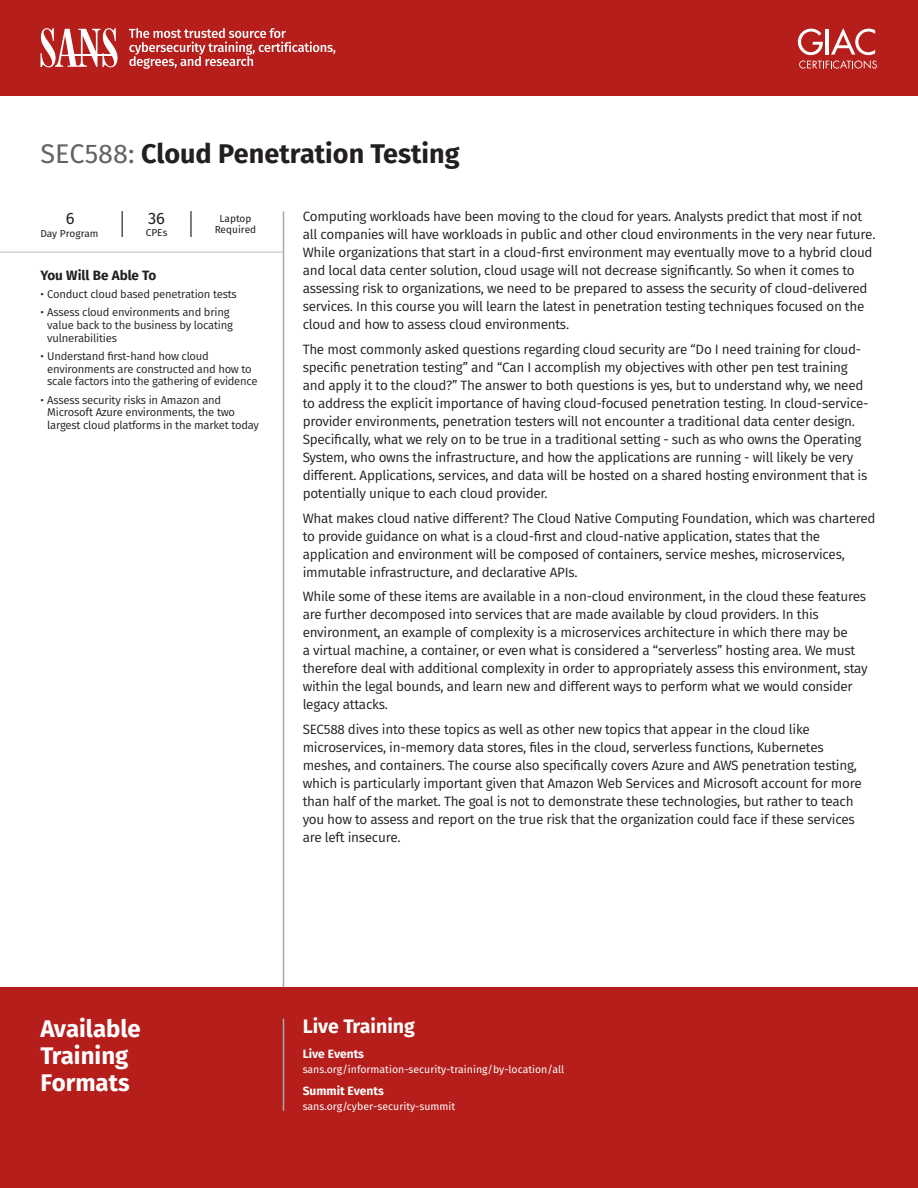
<style>
.page{position:relative;width:918px;height:1188px;background:#fff}
.page>*{position:absolute;margin:0;border:0;box-sizing:border-box;transform-origin:0 0}
.t1{font:700 27px "Fira Sans";color:#231f20}
.t2{font:700 24px/27px "Fira Sans";color:#fff}
.t3{font:700 19.5px "Fira Sans";color:#fff}
.t4{font:16.5px "Fira Sans";color:#231f20}
.t5{font:13.5px/18px "Fira Sans";letter-spacing:-.02em;color:#231f20}
.t6{font:700 13.5px "Fira Sans";color:#231f20}
.t7{font:700 12px "Fira Sans";color:#fff}
.t8{font:11.25px/12.8px "Fira Sans";letter-spacing:-.02em;color:#231f20}
.t9{font:10.5px "Fira Sans";color:#fff}
.t10{font:10.05px/10.8px "Fira Sans";color:#231f20;text-align:center}
.s1{font-weight:400;color:#636366}
</style>
<div class="page">
<svg style="left:122px;top:211px;width:1px;height:26px"></svg>
<hr style="left:190px;top:211px;width:2px;height:26px;background:#231f20">
<hr style="left:0;top:252px;width:283px;height:1px;background:#bcbdc0">
<div style="left:0;top:0;width:918px;height:95px;background:#b51e1b"></div>
<div style="left:0;top:987px;width:918px;height:201px;background:#b51e1b"></div>
<hr style="left:283px;top:211px;width:1px;height:776px;background:#a8a9ad">
<hr style="left:283px;top:1019px;width:1px;height:92px;background:#a8a9ad">
<svg style="left:40px;top:28px;width:78px;height:39px"></svg>
<hr style="left:69px;top:55px;width:47px;height:1px;background:#fff">
<svg style="left:129px;top:28px;width:206px;height:41px"></svg>
<svg style="left:798px;top:28px;width:79px;height:41px"></svg>
<h1 class="t1" style="left:40px;top:135px;width:421px"><span class="s1">SEC588:</span> Cloud Penetration Testing</h1>
<p class="t4" style="left:66px;top:206px;width:10px">6</p>
<p class="t10" style="left:40px;top:228px;width:60px">Day Program</p>
<p class="t4" style="left:148px;top:207px;width:19px">36</p>
<p class="t10" style="left:146px;top:227px;width:23px">CPEs</p>
<p class="t10" style="left:215px;top:213px;width:43px">Laptop<br>Required</p>
<p class="t6" style="left:41px;top:266px;width:117px">You Will Be Able To</p>
<p class="t8" style="left:40px;top:288px;width:198px">• Conduct cloud based penetration tests</p>
<p class="t8" style="left:47px;top:306px;width:187px;text-indent:-7px">• Assess cloud environments and bring value back to the business by locating vulnerabilities</p>
<p class="t8" style="left:47px;top:350px;width:212px;text-indent:-7px">• Understand first-hand how cloud environments are constructed and how to scale factors into the gathering of evidence</p>
<p class="t8" style="left:47px;top:393px;width:213px;text-indent:-7px">• Assess security risks in Amazon and<br>Microsoft Azure environments, the two largest cloud platforms in the market today</p>
<p class="t5" style="left:303px;top:208px;width:574px">Computing workloads have been moving to the cloud for years. Analysts predict that most if not all companies will have workloads in public and other cloud environments in the very near future.<br>While organizations that start in a cloud-first environment may eventually move to a hybrid cloud and local data center solution, cloud usage will not decrease significantly. So when it comes to assessing risk to organizations, we need to be prepared to assess the security of cloud-delivered services. In this course you will learn the latest in penetration testing techniques focused on the cloud and how to assess cloud environments.</p>
<p class="t5" style="left:303px;top:340px;width:567px">The most commonly asked questions regarding cloud security are “Do I need training for cloud&shy;specific penetration testing” and “Can I accomplish my objectives with other pen test training and apply it to the cloud?” The answer to both questions is yes, but to understand why, we need to address the explicit importance of having cloud-focused penetration testing. In cloud-service&shy;provider environments, penetration testers will not encounter a traditional data center design.<br>Specifically, what we rely on to be true in a traditional setting - such as who owns the Operating System, who owns the infrastructure, and how the applications are running - will likely be very different. Applications, services, and data will be hosted on a shared hosting environment that is potentially unique to each cloud provider.</p>
<p class="t5" style="left:303px;top:509px;width:574px">What makes cloud native different? The Cloud Native Computing Foundation, which was chartered to provide guidance on what is a cloud-first and cloud-native application, states that the application and environment will be composed of containers, service meshes, microservices, immutable infrastructure, and declarative APIs.</p>
<p class="t5" style="left:303px;top:588px;width:567px">While some of these items are available in a non-cloud environment, in the cloud these features are further decomposed into services that are made available by cloud providers. In this environment, an example of complexity is a microservices architecture in which there may be<br>a virtual machine, a container, or even what is considered a “serverless” hosting area. We must therefore deal with additional complexity in order to appropriately assess this environment, stay within the legal bounds, and learn new and different ways to perform what we would consider legacy attacks.</p>
<p class="t5" style="left:303px;top:720px;width:561px">SEC588 dives into these topics as well as other new topics that appear in the cloud like microservices, in-memory data stores, files in the cloud, serverless functions, Kubernetes meshes, and containers. The course also specifically covers Azure and AWS penetration testing, which is particularly important given that Amazon Web Services and Microsoft account for more than half of the market. The goal is not to demonstrate these technologies, but rather to teach you how to assess and report on the true risk that the organization could face if these services are left insecure.</p>
<h2 class="t2" style="left:40px;top:1015px;width:102px">Available<br>Training<br>Formats</h2>
<h3 class="t3" style="left:303px;top:1013px;width:114px">Live Training</h3>
<p class="t7" style="left:303px;top:1046px;width:63px">Live Events</p>
<p class="t9" style="left:303px;top:1062px;width:263px">sans.org/information-security-training/by-location/all</p>
<p class="t7" style="left:303px;top:1082px;width:83px">Summit Events</p>
<p class="t9" style="left:303px;top:1099px;width:154px">sans.org/cyber-security-summit</p>
</div>
